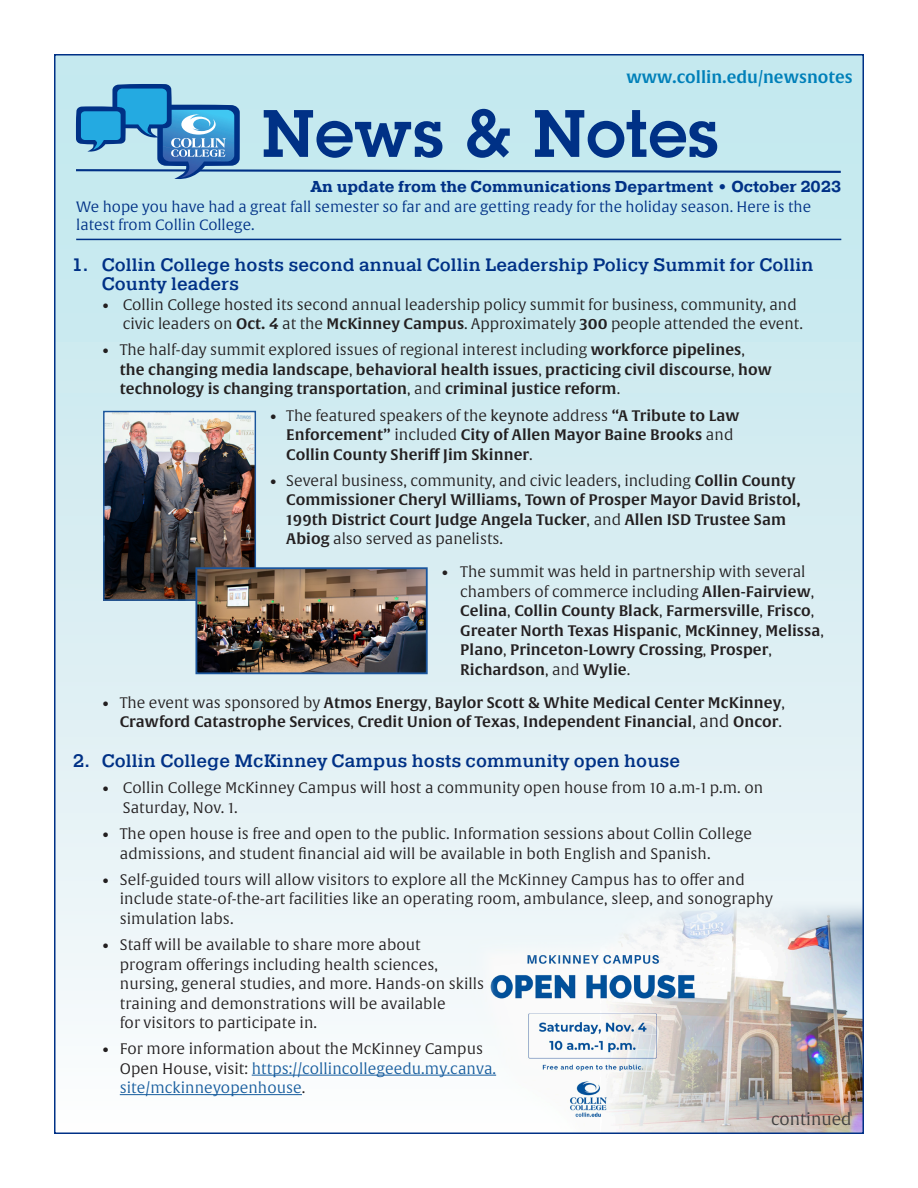
<style>
.page{position:relative;width:918px;height:1188px;background:#fff}
.page>*{position:absolute;margin:0;border:0;box-sizing:border-box;transform-origin:0 0}
.t1{font:500 18px/19.5px "Pragmatica Slab";letter-spacing:.005em;color:#003186}
.t2{font:16.5px "Alverata Sb";color:#0080b9}
.t3{font:16.5px "Alverata Lt";color:#3e3e3f}
.t4{font:700 15.75px "Pragmatica Slab";color:#003186}
.t5{font:15px/19.5px "Alverata Sb";letter-spacing:.005em;color:#231f20}
.t6{font:15px/19.5px "Alverata Lt";letter-spacing:.005em;color:#231f20}
.t7{font:14.7px/18px "Alverata Lt";color:#003186}
.s1{font-family:"Alverata Sb"}
.s2{font-family:"Alverata Lt"}
.s3{font-family:"Alverata"}
.s4{font-family:"Alverata Lt";font-size:16.5px}
.s5{color:#175d9e}
</style>
<div class="page">
<div style="left:55px;top:55px;width:808px;height:1078px;background:linear-gradient(to bottom,#bee6ed,#f9f9fb)"></div>
<svg style="left:76px;top:84px;width:767px;height:95px;background:#95c1d9"></svg>
<hr style="left:76px;top:239px;width:765px;height:1px;background:#003186">
<img style="left:105px;top:413px;width:149px;height:186px">
<div style="left:103px;top:411px;width:153px;height:190px;border:1px solid #1a559c"></div>
<img style="left:198px;top:570px;width:227px;height:101px">
<div style="left:195px;top:567px;width:233px;height:107px;border:2px solid #1a559c"></div>
<img style="left:464px;top:899px;width:397px;height:232px">
<hr style="left:252px;top:1075px;width:244px;height:1px;background:#175d9e">
<hr style="left:120px;top:1094px;width:182px;height:1px;background:#175d9e">
<p class="t2" style="left:627px;top:67px;width:228px">www.collin.edu/newsnotes</p>
<p class="t4" style="left:311px;top:178px;width:532px">An update from the Communications Department • October 2023</p>
<p class="t7" style="left:76px;top:198px;width:736px">We hope you have had a great fall semester so far and are getting ready for the holiday season. Here is the latest from Collin College.</p>
<p class="t1" style="left:102px;top:255px;width:713px;text-indent:-30px">1. Collin College hosts second annual Collin Leadership Policy Summit for Collin<br>County leaders</p>
<p class="t6" style="left:123px;top:295px;width:682px;text-indent:-21px">• Collin College hosted its second annual leadership policy summit for business, community, and civic leaders on <span class="s1">Oct. 4</span> at the <span class="s1">McKinney Campus</span>. Approximately <span class="s1">300</span> people attended the event.</p>
<p class="t5" style="left:120px;top:341px;width:654px;text-indent:-18px"><span class="s2">• The half-day summit explored issues of regional interest including</span> workforce pipelines<span class="s2">, </span>the changing media landscape<span class="s2">,</span> behavioral health issues<span class="s2">,</span> practicing civil discourse<span class="s2">,</span> how technology is changing transportation<span class="s2">, and</span> criminal justice reform<span class="s2">.</span></p>
<p class="t5" style="left:286px;top:406px;width:455px;text-indent:-17px"><span class="s2">• The featured speakers of the</span> <span class="s3">keynote</span> <span class="s2">address</span> “A Tribute to Law<br>Enforcement” <span class="s2">included</span> City of Allen Mayor Baine Brooks <span class="s2">and<br></span>Collin County Sheriff Jim Skinner<span class="s2">.</span></p>
<p class="t5" style="left:286px;top:471px;width:516px;text-indent:-17px"><span class="s2">• Several business, community, and civic leaders, including</span> Collin County Commissioner Cheryl Williams, Town of Prosper Mayor David Bristol, 199th District Court Judge Angela Tucker<span class="s2">, and</span> Allen ISD Trustee Sam Abiog <span class="s2">also served as panelists.</span></p>
<p class="t5" style="left:460px;top:563px;width:365px;text-indent:-19px"><span class="s2">• The summit was held in partnership with several chambers of commerce including</span> Allen-Fairview<span class="s2">, </span>Celina<span class="s2">,</span> Collin County Black<span class="s2">,</span> Farmersville<span class="s2">,</span> Frisco<span class="s2">, </span>Greater North Texas Hispanic<span class="s2">,</span> McKinney<span class="s2">,</span> Melissa<span class="s2">, </span>Plano<span class="s2">,</span> Princeton-Lowry Crossing<span class="s2">,</span> Prosper<span class="s2">, </span>Richardson<span class="s2">, and</span> Wylie<span class="s2">.</span></p>
<p class="t5" style="left:102px;top:693px;width:685px;text-align:right"><span class="s2">• The event was sponsored by</span> Atmos Energy<span class="s2">,</span> Baylor Scott &amp; White Medical Center McKinney<span class="s2">,<br></span>Crawford Catastrophe Services<span class="s2">,</span> Credit Union of Texas<span class="s2">,</span> Independent Financial<span class="s2">,</span> <span class="s4">and</span> Oncor<span class="s2">.</span></p>
<p class="t1" style="left:73px;top:752px;width:608px">2. Collin College McKinney Campus hosts community open house</p>
<p class="t6" style="left:123px;top:779px;width:642px;text-indent:-21px">• Collin College McKinney Campus will host a community open house from 10 a.m-1 p.m. on<br>Saturday, Nov. 1.</p>
<p class="t6" style="left:120px;top:825px;width:634px;text-indent:-18px">• The open house is free and open to the public. Information sessions about Collin College admissions, and student financial aid will be available in both English and Spanish.</p>
<p class="t6" style="left:120px;top:870px;width:655px;text-indent:-18px">• Self-guided tours will allow visitors to explore all the McKinney Campus has to offer and include state-of-the-art facilities like an operating room, ambulance, sleep, and sonography simulation labs.</p>
<p class="t6" style="left:120px;top:936px;width:366px;text-indent:-18px">• Staff will be available to share more about program offerings including health sciences, nursing, general studies, and more. Hands-on skills training and demonstrations will be available<br>for visitors to participate in.</p>
<p class="t6" style="left:120px;top:1040px;width:378px;text-indent:-18px">• For more information about the McKinney Campus<br>Open House, visit: <span class="s5">https://collincollegeedu.my.canva. site/mckinneyopenhouse</span>.</p>
<p class="t3" style="left:771px;top:1109px;width:82px">continued</p>
</div>
